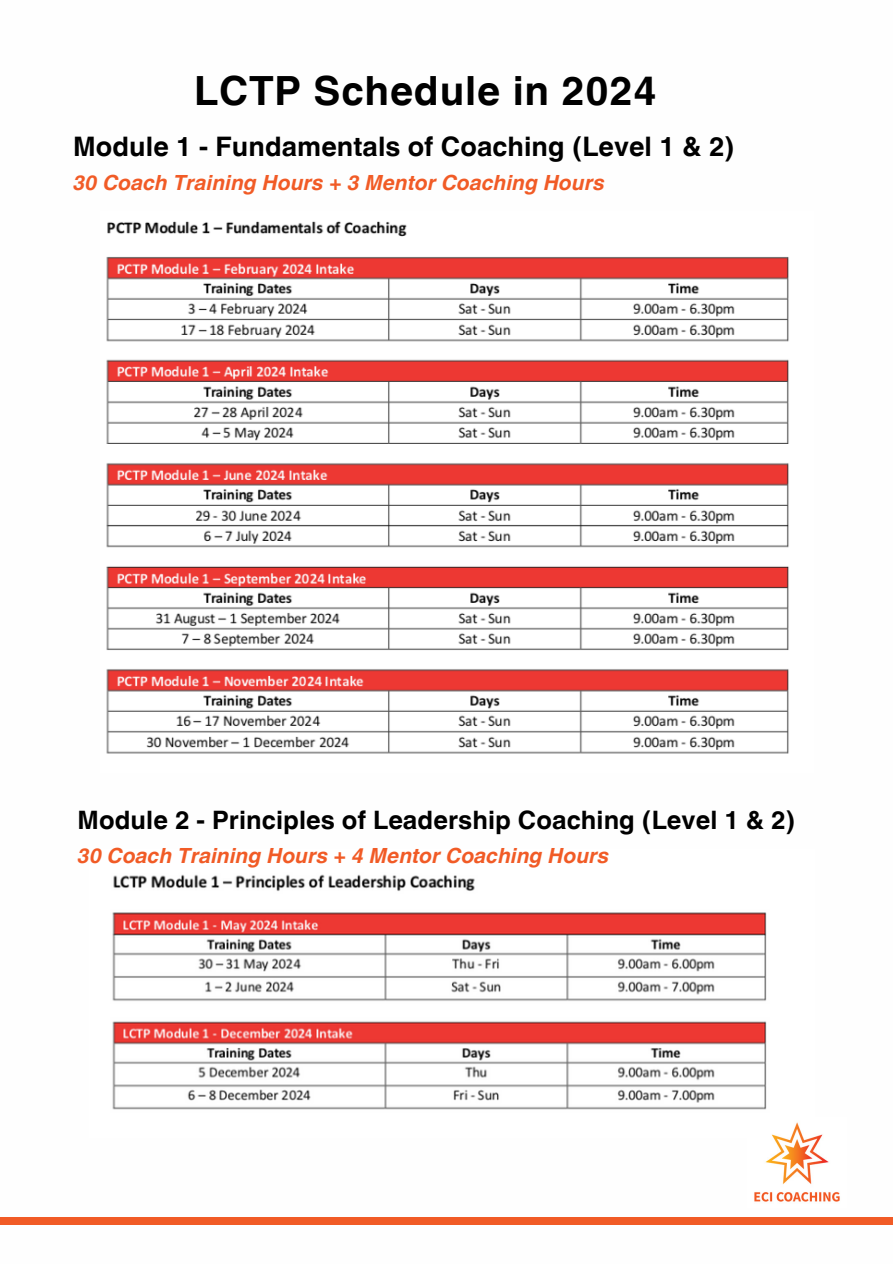
<style>
.page{position:relative;width:893px;height:1264px;background:#fff}
.page>*{position:absolute;margin:0;border:0;box-sizing:border-box;transform-origin:0 0}
.t1{font:700 40.2px "Helvetica World";letter-spacing:.02em;color:#000}
.t2{font:700 26.85px "Helvetica World";letter-spacing:.005em;color:#000}
.t3{font:700 25.35px "Helvetica World";letter-spacing:.005em;color:#000}
.t4{font:italic 700 20.85px "Helvetica World";letter-spacing:.005em;color:#f15b26}
</style>
<div class="page">
<div style="left:0;top:1217px;width:892px;height:7px;background:#f15b26"></div>
<img style="left:112px;top:874px;width:655px;height:236px">
<img style="left:754px;top:1122px;width:86px;height:80px">
<img style="left:106px;top:221px;width:683px;height:533px">
<p class="t1" style="left:194px;top:57px;width:464px">LCTP Schedule in 2024</p>
<p class="t2" style="left:73px;top:125px;width:663px">Module 1 - Fundamentals of Coaching (Level 1 &amp; 2)</p>
<p class="t4" style="left:73px;top:166px;width:533px">30 Coach Training Hours + 3 Mentor Coaching Hours</p>
<p class="t3" style="left:78px;top:799px;width:719px">Module 2 - Principles of Leadership Coaching (Level 1 &amp; 2)</p>
<p class="t4" style="left:78px;top:838px;width:533px">30 Coach Training Hours + 4 Mentor Coaching Hours</p>
</div>
